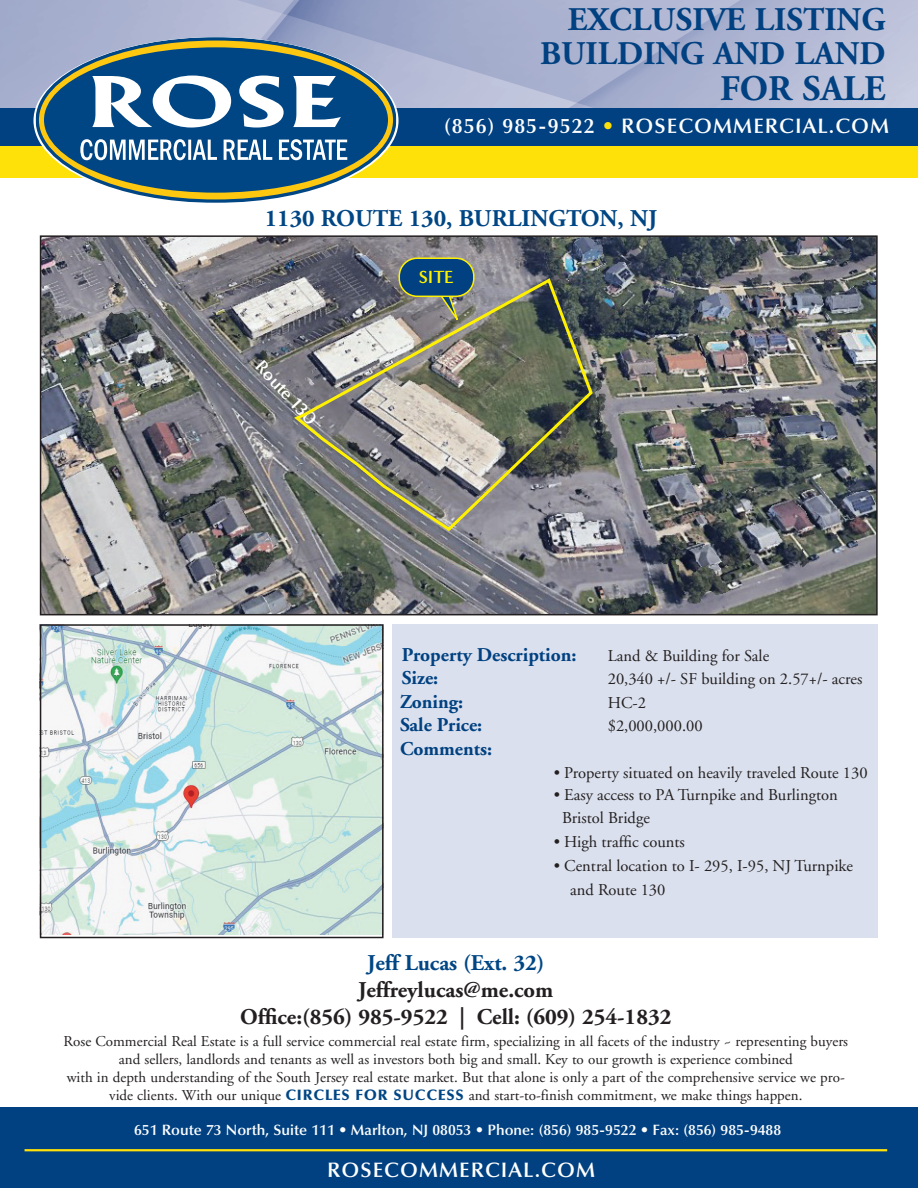
<style>
.page{position:relative;width:918px;height:1188px;background:#fff}
.page>*{position:absolute;margin:0;border:0;box-sizing:border-box;transform-origin:0 0}
.t1{font:700 36px "Adobe Garamond";color:#014181}
.t2{font:700 33px/34.5px "Adobe Garamond";color:#014181;text-align:right}
.t3{font:700 24px "Adobe Garamond";color:#004684}
.t4{font:700 22.5px/27px "Adobe Garamond";color:#231f20;text-align:center}
.t5{font:700 22.5px "Adobe Garamond";color:#004684}
.t6{font:600 21px "Optima";letter-spacing:.05em;color:#fff}
.t7{font:700 19.5px "Adobe Garamond";color:#014181}
.t8{font:700 18px "Minerva Modern";color:#fff}
.t9{font:700 18px "Minerva Modern";color:#fff101}
.t10{font:16.5px/22.5px "Adobe Garamond";color:#231f20}
.t11{font:15px/18px "Adobe Garamond";color:#231f20;text-align:center}
.t12{font:600 15px "Optima";color:#fff}
.s1{color:#ffe10a}
.s2{font-family:"Optima";font-weight:900;color:#004684}
</style>
<div class="page">
<img style="left:0;top:0;width:918px;height:108px">
<div style="left:0;top:140px;width:918px;height:38px;background:#ffe10a"></div>
<div style="left:0;top:108px;width:918px;height:38px;background:#014181"></div>
<div style="left:0;top:1107px;width:918px;height:81px;background:#014181"></div>
<hr style="left:25px;top:1149px;width:862px;height:2px;background:#ffe10a">
<svg style="left:36px;top:37px;width:360px;height:166px"></svg>
<svg style="left:44px;top:47px;width:344px;height:146px;fill:#004684"></svg>
<svg style="left:92px;top:76px;width:249px;height:52px"></svg>
<svg style="left:80px;top:139px;width:267px;height:21px;background:#6a92b7"></svg>
<div style="left:392px;top:624px;width:486px;height:314px;background:#dae0ed"></div>
<img style="left:43px;top:238px;width:832px;height:374px">
<div style="left:40px;top:235px;width:838px;height:380px;border:2px solid #231f20"></div>
<div style="left:399px;top:258px;width:75px;height:38px;background:#014181;border-radius:18px"></div>
<div style="left:399px;top:257px;width:76px;height:40px;border:2px solid #fff101;border-radius:18px"></div>
<img style="left:43px;top:627px;width:338px;height:308px">
<div style="left:40px;top:624px;width:344px;height:314px;border:2px solid #231f20"></div>
<img style="left:291px;top:276px;width:304px;height:257px">
<h2 class="t2" style="left:540px;top:2px;width:347px">EXCLUSIVE LISTING<br>BUILDING AND LAND</h2>
<h1 class="t1" style="left:720px;top:69px;width:167px">FOR SALE</h1>
<h3 class="t6" style="left:444px;top:113px;width:447px">(856) 985-9522 <span class="s1">•</span> ROSECOMMERCIAL.COM</h3>
<h3 class="t3" style="left:265px;top:205px;width:394px">1130 ROUTE 130, BURLINGTON, NJ</h3>
<p class="t8" style="left:267px;top:356px;width:82px;rotate:47deg">Route 130</p>
<p class="t9" style="left:419px;top:266px;width:37px">SITE</p>
<h3 class="t7" style="left:402px;top:644px;width:176px">Property Description:</h3>
<p class="t10" style="left:608px;top:645px;width:163px">Land &amp; Building for Sale</p>
<h3 class="t7" style="left:402px;top:668px;width:38px">Size:</h3>
<p class="t10" style="left:608px;top:668px;width:256px">20,340 +/- SF building on 2.57+/- acres</p>
<h3 class="t7" style="left:400px;top:691px;width:65px">Zoning:</h3>
<p class="t10" style="left:608px;top:692px;width:40px">HC-2</p>
<h3 class="t7" style="left:400px;top:714px;width:84px">Sale Price:</h3>
<p class="t10" style="left:608px;top:715px;width:96px">$2,000,000.00</p>
<h3 class="t7" style="left:400px;top:738px;width:94px">Comments:</h3>
<p class="t10" style="left:554px;top:762px;width:315px">• Property situated on heavily traveled Route 130</p>
<p class="t10" style="left:562px;top:784px;width:277px;text-indent:-8px">• Easy access to PA Turnpike and Burlington<br>Bristol Bridge</p>
<p class="t10" style="left:554px;top:831px;width:133px">• High traffic counts</p>
<p class="t10" style="left:570px;top:854px;width:284px;line-height:24px;text-indent:-16px">• Central location to I- 295, I-95, NJ Turnpike and Route 130</p>
<h3 class="t5" style="left:367px;top:951px;width:179px">Jeff Lucas (Ext. 32)</h3>
<h3 class="t4" style="left:240px;top:977px;width:433px">Jeffreylucas@me.com<br>Office:(856) 985-9522 | Cell: (609) 254-1832</h3>
<p class="t11" style="left:64px;top:1032px;width:786px">Rose Commercial Real Estate is a full service commercial real estate firm, specializing in all facets of the industry ~ representing buyers and sellers, landlords and tenants as well as investors both big and small. Key to our growth is experience combined<br>with in depth understanding of the South Jersey real estate market. But that alone is only a part of the comprehensive service we pro&shy;vide clients. With our unique <span class="s2">CIRCLES FOR SUCCESS</span> and start-to-finish commitment, we make things happen.</p>
<p class="t12" style="left:134px;top:1121px;width:649px">651 Route 73 North, Suite 111 • Marlton, NJ 08053 • Phone: (856) 985-9522 • Fax: (856) 985-9488</p>
<h3 class="t6" style="left:327px;top:1157px;width:269px">ROSECOMMERCIAL.COM</h3>
</div>
